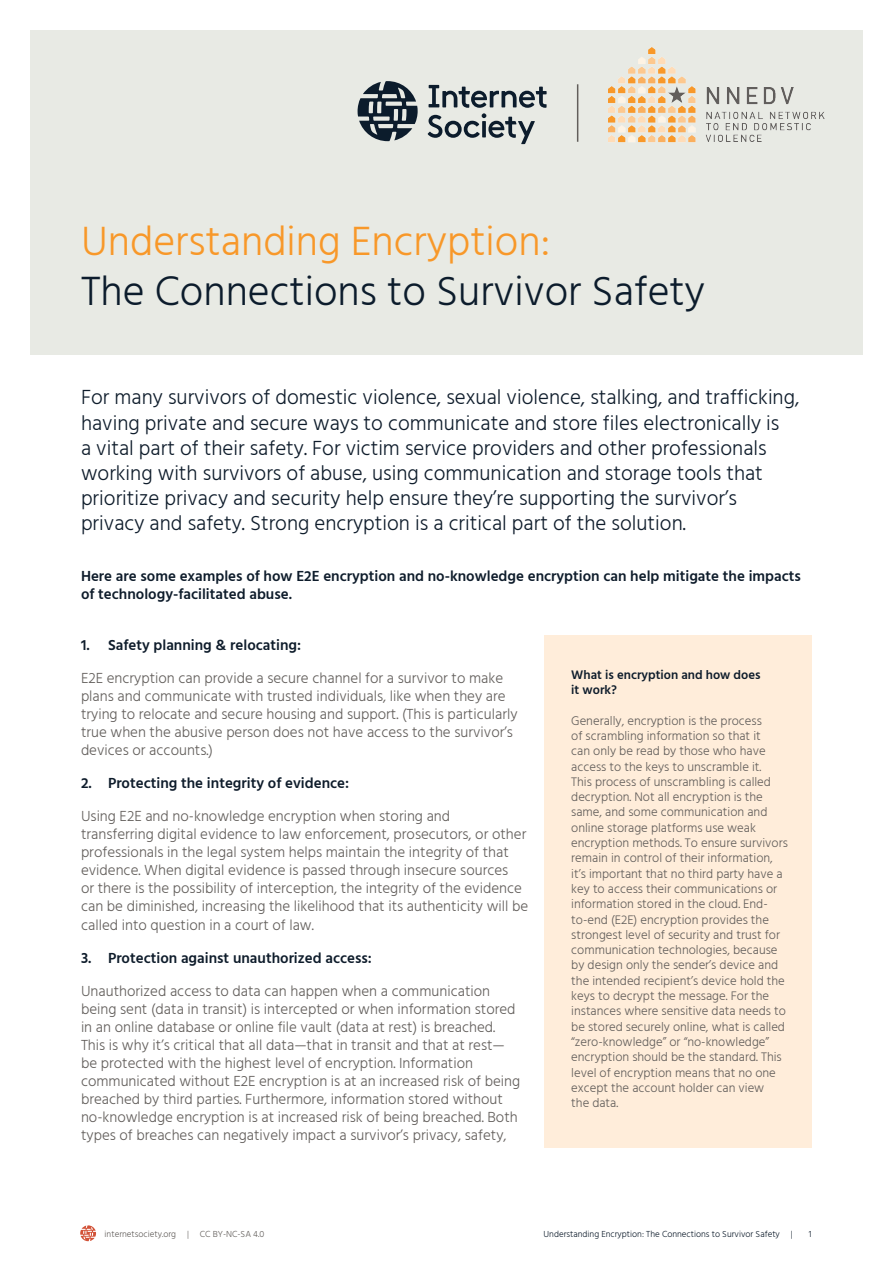
<style>
.page{position:relative;width:893px;height:1263px;background:#fff}
.page>*{position:absolute;margin:0;border:0;box-sizing:border-box;transform-origin:0 0}
.Heading_1{font:300 42px/50.4px "Hind";color:#0c1c2c}
.Heading_3{font:300 21px/25.2px "Hind";color:#0e1c2b}
.Normal-10pts_NNEDV{font:300 15px/18px "Hind";color:#625e5b}
.Normal-10pts_NNEDV-2{font:600 15px/18px "Hind";color:#0e1c2b}
.Side_Bar_Text{font:300 12.75px/15.3px "Hind";color:#625e5b}
.Side_Bar_Text-2{font:600 12.75px/15.3px "Hind";color:#0e1c2b}
.t1{font:300 9px "Hind";color:#0e1c2b}
.t2{font:300 9px "Hind";color:#625e5b}
.s1{color:#f89829}
</style>
<div class="page">
<svg style="left:80px;top:1225px;width:16px;height:16px"></svg>
<div style="left:30px;top:30px;width:833px;height:325px;background:#e8eae4"></div>
<svg style="left:358px;top:81px;width:189px;height:63px"></svg>
<img style="left:608px;top:47px;width:217px;height:96px">
<hr style="left:577px;top:84px;width:1px;height:58px;background:#625e5b">
<div style="left:544px;top:635px;width:267px;height:513px;background:#ffedda"></div>
<p class="Heading_1" style="left:81px;top:218px;width:626px"><span class="s1">Understanding Encryption:<br></span>The Connections to Survivor Safety</p>
<p class="Heading_3" style="left:81px;top:386px;width:720px">For many survivors of domestic violence, sexual violence, stalking, and trafficking, having private and secure ways to communicate and store files electronically is<br>a vital part of their safety. For victim service providers and other professionals working with survivors of abuse, using communication and storage tools that prioritize privacy and security help ensure they’re supporting the survivor’s privacy and safety. Strong encryption is a critical part of the solution.</p>
<p class="Normal-10pts_NNEDV-2" style="left:81px;top:568px;width:721px">Here are some examples of how E2E encryption and no-knowledge encryption can help mitigate the impacts of technology-facilitated abuse.</p>
<p class="Normal-10pts_NNEDV-2" style="left:81px;top:637px;width:222px">1. Safety planning &amp; relocating:</p>
<p class="Normal-10pts_NNEDV" style="left:81px;top:670px;width:438px">E2E encryption can provide a secure channel for a survivor to make plans and communicate with trusted individuals, like when they are trying to relocate and secure housing and support. (This is particularly true when the abusive person does not have access to the survivor’s devices or accounts.)</p>
<p class="Normal-10pts_NNEDV-2" style="left:81px;top:775px;width:270px">2. Protecting the integrity of evidence:</p>
<p class="Normal-10pts_NNEDV" style="left:81px;top:808px;width:449px">Using E2E and no-knowledge encryption when storing and<br>transferring digital evidence to law enforcement, prosecutors, or other professionals in the legal system helps maintain the integrity of that evidence. When digital evidence is passed through insecure sources<br>or there is the possibility of interception, the integrity of the evidence can be diminished, increasing the likelihood that its authenticity will be called into question in a court of law.</p>
<p class="Normal-10pts_NNEDV-2" style="left:81px;top:949px;width:292px">3. Protection against unauthorized access:</p>
<p class="Normal-10pts_NNEDV" style="left:81px;top:982px;width:441px">Unauthorized access to data can happen when a communication being sent (data in transit) is intercepted or when information stored in an online database or online file vault (data at rest) is breached.<br>This is why it’s critical that all data—that in transit and that at rest— be protected with the highest level of encryption. Information communicated without E2E encryption is at an increased risk of being breached by third parties. Furthermore, information stored without no-knowledge encryption is at increased risk of being breached. Both types of breaches can negatively impact a survivor’s privacy, safety,</p>
<p class="Side_Bar_Text-2" style="left:571px;top:668px;width:191px">What is encryption and how does it work?</p>
<p class="Side_Bar_Text" style="left:571px;top:713px;width:218px">Generally, encryption is the process<br>of scrambling information so that it<br>can only be read by those who have access to the keys to unscramble it.<br>This process of unscrambling is called decryption. Not all encryption is the same, and some communication and online storage platforms use weak encryption methods. To ensure survivors remain in control of their information, it’s important that no third party have a key to access their communications or information stored in the cloud. End&shy;to-end (E2E) encryption provides the strongest level of security and trust for communication technologies, because by design only the sender’s device and the intended recipient’s device hold the keys to decrypt the message. For the instances where sensitive data needs to be stored securely online, what is called “zero-knowledge” or “no-knowledge” encryption should be the standard. This level of encryption means that no one except the account holder can view<br>the data.</p>
<p class="t2" style="left:105px;top:1228px;width:161px">internetsociety.org | CC BY-NC-SA 4.0</p>
<p class="t1" style="left:543px;top:1228px;width:251px">Understanding Encryption: The Connections to Survivor Safety |</p>
<p class="t1" style="left:809px;top:1228px;width:4px">1</p>
</div>
